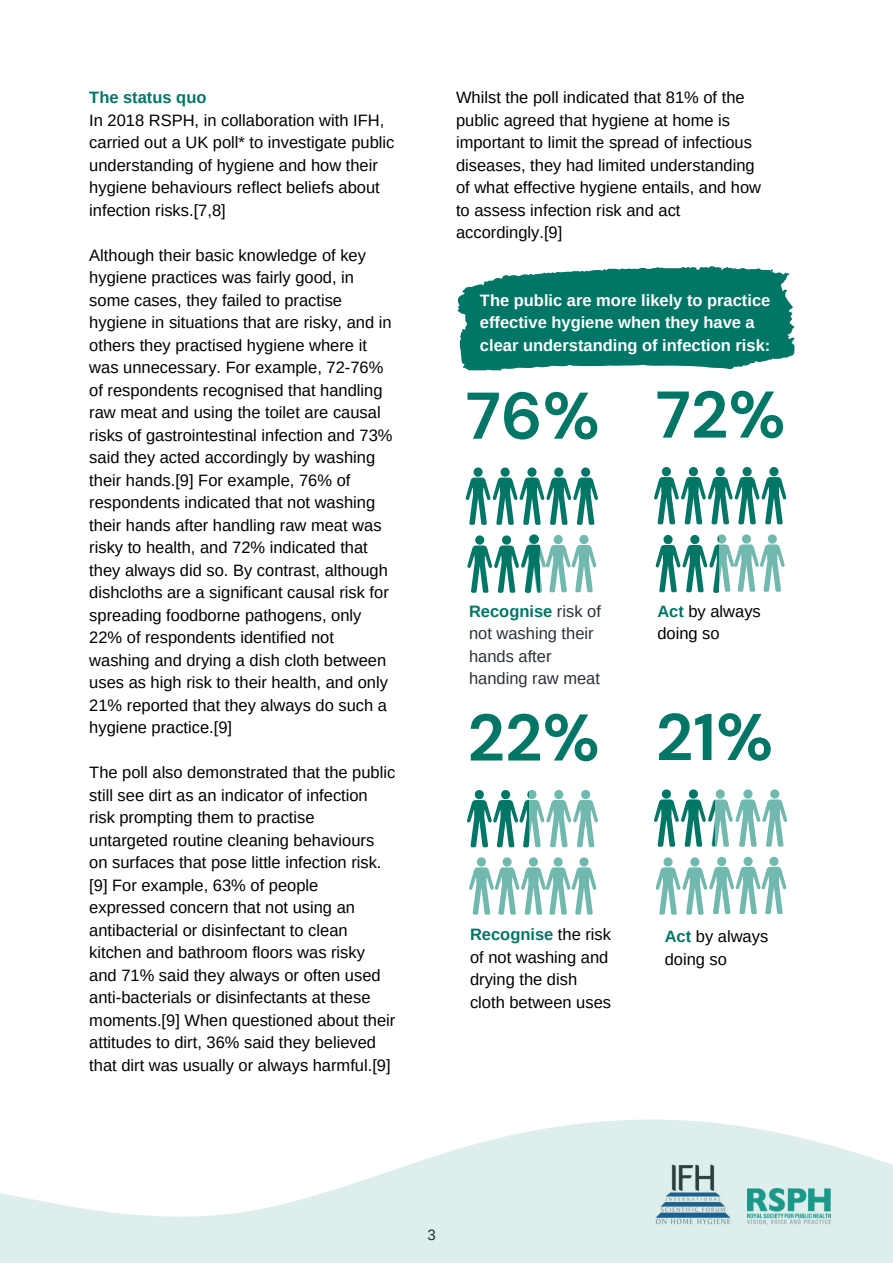
<style>
.page{position:relative;width:893px;height:1264px;background:#fff}
.page>*{position:absolute;margin:0;border:0;box-sizing:border-box;transform-origin:0 0}
.t1{font:700 65.7px "DM Sans";color:#007666}
.t2{font:16.5px/22.5px "Arimo";color:#000}
.t3{font:700 16.5px/22.5px "Arimo";color:#fff}
.t4{font:16.5px/22.5px "Arimo";color:#293039}
.t5{font:700 16.5px "Arimo";color:#007666}
.t6{font:15px "Arimo";color:#000}
.s1{font-weight:700;color:#007666}
</style>
<div class="page">
<svg style="left:465px;top:467px;width:133px;height:58px"></svg>
<svg style="left:654px;top:467px;width:132px;height:57px"></svg>
<svg style="left:469px;top:857px;width:127px;height:57px"></svg>
<svg style="left:655px;top:856px;width:131px;height:58px"></svg>
<svg style="left:467px;top:534px;width:129px;height:59px"></svg>
<svg style="left:655px;top:534px;width:129px;height:59px"></svg>
<svg style="left:467px;top:790px;width:131px;height:57px"></svg>
<svg style="left:654px;top:789px;width:133px;height:57px"></svg>
<svg style="left:457px;top:266px;width:338px;height:104px;background:#1e8678"></svg>
<svg style="left:0;top:1119px;width:892px;height:143px;fill:#ddeeec"></svg>
<p class="t5" style="left:89px;top:88px;width:119px">The status quo</p>
<p class="t2" style="left:89px;top:109px;width:306px">In 2018 RSPH, in collaboration with IFH, carried out a UK poll* to investigate public understanding of hygiene and how their hygiene behaviours reflect beliefs about infection risks.[7,8]</p>
<p class="t2" style="left:89px;top:244px;width:305px">Although their basic knowledge of key hygiene practices was fairly good, in some cases, they failed to practise hygiene in situations that are risky, and in others they practised hygiene where it was unnecessary. For example, 72-76% of respondents recognised that handling raw meat and using the toilet are causal risks of gastrointestinal infection and 73% said they acted accordingly by washing their hands.[9] For example, 76% of respondents indicated that not washing their hands after handling raw meat was risky to health, and 72% indicated that they always did so. By contrast, although dishcloths are a significant causal risk for spreading foodborne pathogens, only 22% of respondents identified not washing and drying a dish cloth between uses as high risk to their health, and only 21% reported that they always do such a hygiene practice.[9]</p>
<p class="t2" style="left:89px;top:761px;width:307px">The poll also demonstrated that the public still see dirt as an indicator of infection risk prompting them to practise untargeted routine cleaning behaviours on surfaces that pose little infection risk. [9] For example, 63% of people expressed concern that not using an antibacterial or disinfectant to clean kitchen and bathroom floors was risky and 71% said they always or often used anti-bacterials or disinfectants at these moments.[9] When questioned about their attitudes to dirt, 36% said they believed that dirt was usually or always harmful.[9]</p>
<p class="t2" style="left:456px;top:86px;width:306px">Whilst the poll indicated that 81% of the public agreed that hygiene at home is important to limit the spread of infectious diseases, they had limited understanding of what effective hygiene entails, and how to assess infection risk and act accordingly.[9]</p>
<p class="t3" style="left:480px;top:288px;width:292px">The public are more likely to practice effective hygiene when they have a clear understanding of infection risk:</p>
<h1 class="t1" style="left:655px;top:372px;width:132px">72%</h1>
<h1 class="t1" style="left:465px;top:373px;width:136px">76%</h1>
<p class="t4" style="left:469px;top:600px;width:133px"><span class="s1">Recognise</span> risk of not washing their hands after handing raw meat</p>
<p class="t2" style="left:657px;top:600px;width:105px"><span class="s1">Act</span> by always doing so</p>
<h1 class="t1" style="left:467px;top:695px;width:307px">22% 21%</h1>
<p class="t2" style="left:470px;top:923px;width:143px"><span class="s1">Recognise</span> the risk of not washing and drying the dish cloth between uses</p>
<p class="t2" style="left:664px;top:925px;width:105px"><span class="s1">Act</span> by always doing so</p>
<p class="t6" style="left:427px;top:1226px;width:10px">3</p>
</div>
